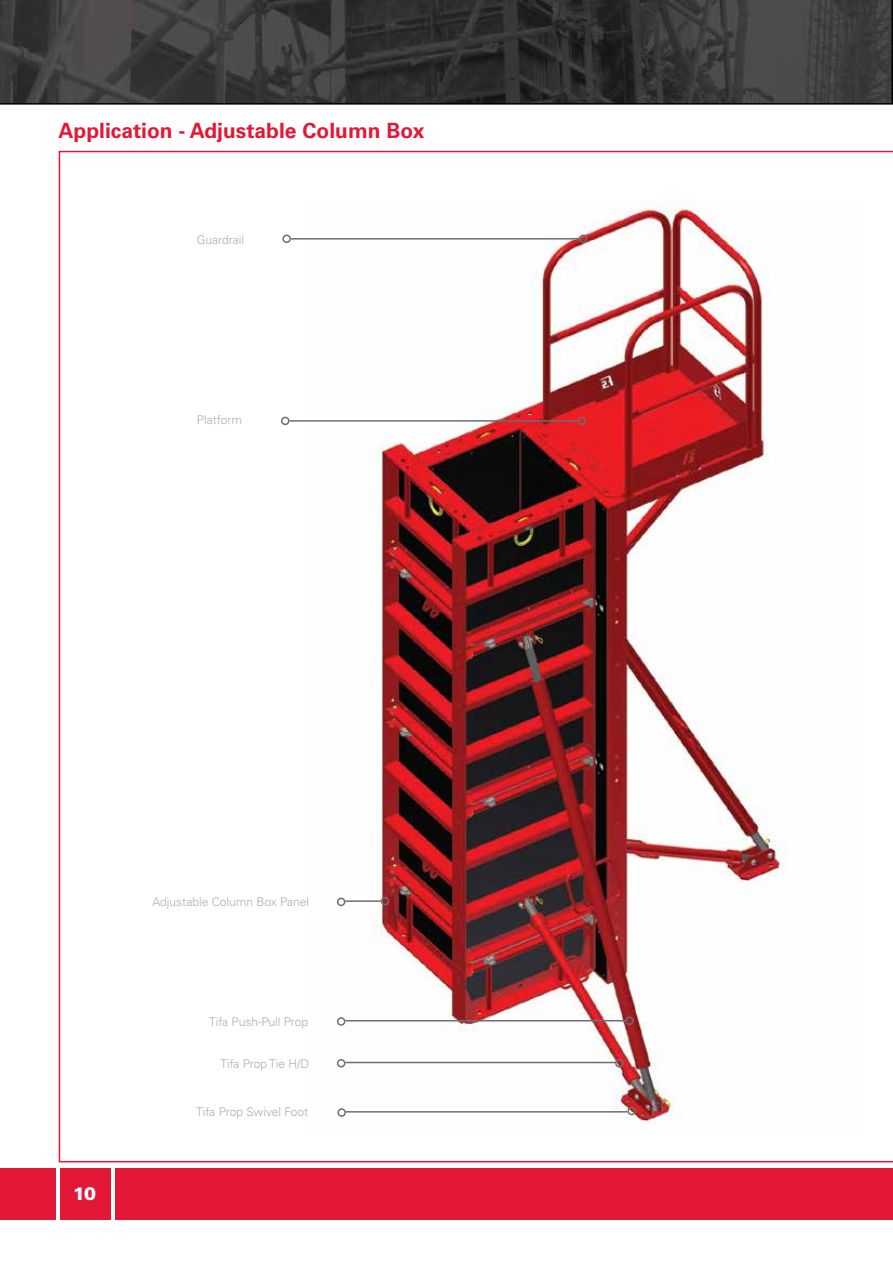
<style>
.page{position:relative;width:893px;height:1263px;background:#fff}
.page>*{position:absolute;margin:0;border:0;box-sizing:border-box;transform-origin:0 0}
.t1{font:700 21px "Univers LT Std";color:#e31837}
.t2{font:900 18px "Univers LT Std";color:#fff}
.t3{font:300 12px "Univers LT Std";color:#abadb0}
</style>
<div class="page">
<div style="left:60px;top:1169px;width:51px;height:51px;background:#e31837"></div>
<div style="left:115px;top:1169px;width:778px;height:51px;background:#e31837"></div>
<img style="left:336px;top:202px;width:450px;height:923px">
<div style="left:0;top:1169px;width:56px;height:51px;background:#e31837"></div>
<svg style="left:0;top:0;width:893px;height:105px;background:#393939"></svg>
<div style="left:282px;top:235px;width:9px;height:8px;border:2px solid #6d6e71;border-radius:50%"></div>
<div style="left:281px;top:417px;width:8px;height:8px;border:2px solid #6d6e71;border-radius:50%"></div>
<div style="left:579px;top:235px;width:8px;height:8px;border:2px solid #6d6e71;border-radius:50%"></div>
<div style="left:577px;top:417px;width:9px;height:8px;border:2px solid #6d6e71;border-radius:50%"></div>
<hr style="left:291px;top:238px;width:288px;height:2px;background:#6d6e71">
<hr style="left:289px;top:420px;width:290px;height:2px;background:#6d6e71">
<div style="left:337px;top:898px;width:8px;height:8px;border:2px solid #6d6e71;border-radius:50%"></div>
<div style="left:381px;top:897px;width:8px;height:8px;border:2px solid #6d6e71;border-radius:50%"></div>
<div style="left:625px;top:1016px;width:9px;height:9px;border:2px solid #6d6e71;border-radius:50%"></div>
<div style="left:615px;top:1059px;width:9px;height:8px;border:2px solid #6d6e71;border-radius:50%"></div>
<div style="left:627px;top:1107px;width:9px;height:8px;border:2px solid #6d6e71;border-radius:50%"></div>
<div style="left:337px;top:1108px;width:9px;height:9px;border:2px solid #6d6e71;border-radius:50%"></div>
<div style="left:337px;top:1059px;width:8px;height:8px;border:2px solid #6d6e71;border-radius:50%"></div>
<div style="left:337px;top:1017px;width:8px;height:9px;border:2px solid #6d6e71;border-radius:50%"></div>
<hr style="left:345px;top:1020px;width:280px;height:1px;background:#6d6e71">
<hr style="left:345px;top:900px;width:36px;height:2px;background:#6d6e71">
<hr style="left:345px;top:1062px;width:270px;height:1px;background:#6d6e71">
<hr style="left:346px;top:1111px;width:281px;height:1px;background:#6d6e71">
<h1 class="t1" style="left:58px;top:118px;width:367px">Application - Adjustable Column Box</h1>
<p class="t3" style="left:197px;top:232px;width:49px">Guardrail</p>
<p class="t3" style="left:197px;top:413px;width:47px">Platform</p>
<p class="t3" style="left:153px;top:895px;width:158px">Adjustable Column Box Panel</p>
<h2 class="t2" style="left:73px;top:1182px;width:25px">10</h2>
<p class="t3" style="left:209px;top:1014px;width:101px">Tifa Push-Pull Prop</p>
<p class="t3" style="left:220px;top:1056px;width:90px">Tifa Prop Tie H/D</p>
<p class="t3" style="left:196px;top:1104px;width:113px">Tifa Prop Swivel Foot</p>
</div>
